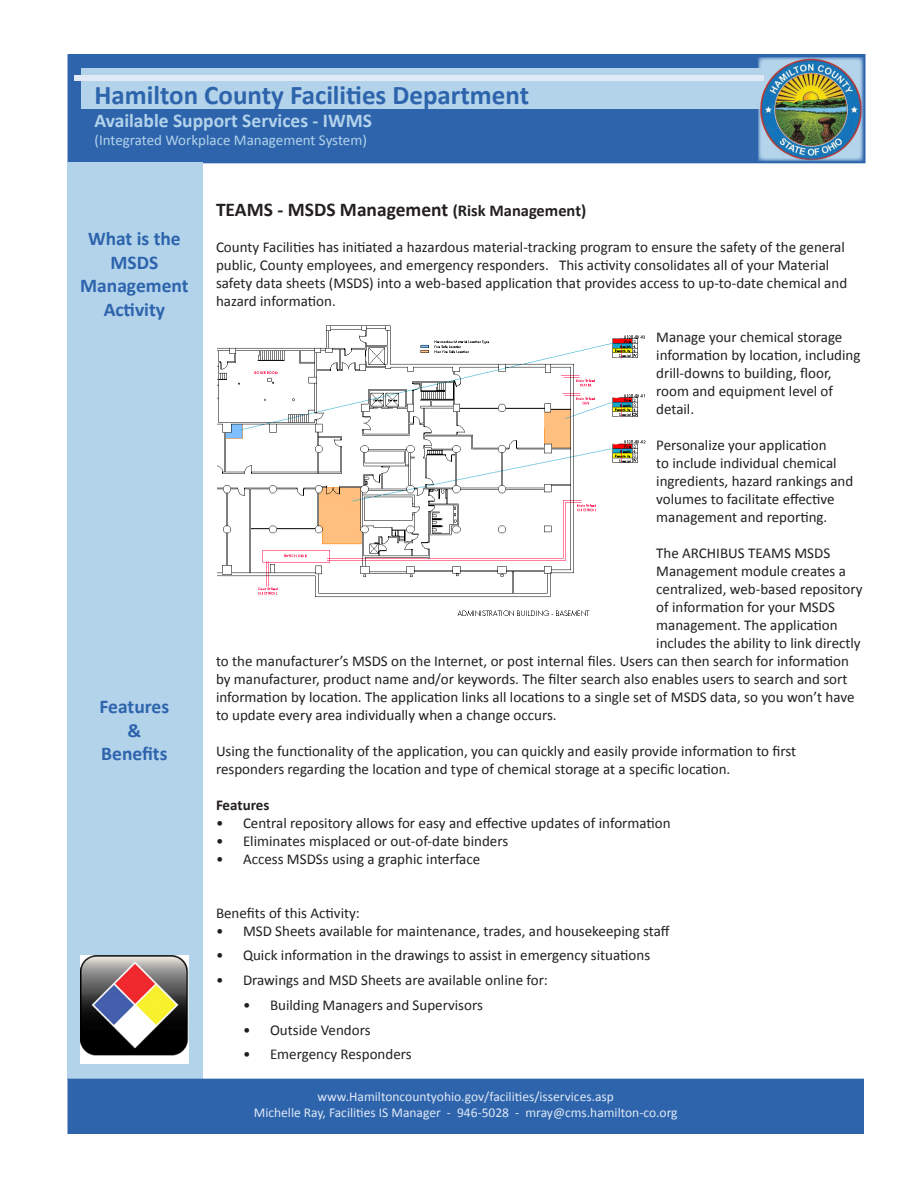
<style>
.page{position:relative;width:918px;height:1188px;background:#fff}
.page>*{position:absolute;margin:0;border:0;box-sizing:border-box;transform-origin:0 0}
.t1{font:700 27px "Calibri";color:#2d64ac}
.t2{font:700 19.5px/23.4px "Calibri";color:#2d64ac;text-align:center}
.t3{font:700 19.5px "Calibri";color:#231f20}
.t4{font:700 19.5px "Calibri";color:#b3d3eb}
.t5{font:15px/18px "Calibri";color:#231f20}
.t6{font:15px "Calibri";color:#b3d3eb}
.t7{font:700 15px "Calibri";color:#231f20}
.t8{font:13.5px/16.2px "Calibri";color:#e1e9f6;text-align:center}
.s1{font-size:16.5px}
</style>
<div class="page">
<div style="left:68px;top:54px;width:798px;height:109px;background:#2d64ac"></div>
<div style="left:81px;top:68px;width:717px;height:41px;background:#b3d3eb"></div>
<div style="left:67px;top:163px;width:136px;height:917px;background:#b3d3eb"></div>
<img style="left:758px;top:57px;width:105px;height:104px">
<div style="left:74px;top:75px;width:690px;height:6px;background:#e1e9f6"></div>
<div style="left:68px;top:1079px;width:796px;height:55px;background:#2d64ac"></div>
<img style="left:218px;top:325px;width:428px;height:291px">
<img style="left:81px;top:956px;width:108px;height:107px">
<h1 class="t1" style="left:94px;top:78px;width:436px">Hamilton County Facilities Department</h1>
<h2 class="t4" style="left:94px;top:109px;width:279px">Available Support Services - IWMS</h2>
<p class="t6" style="left:94px;top:131px;width:274px">(Integrated Workplace Management System)</p>
<p class="t2" style="left:88px;top:226px;width:94px">What is the<br>MSDS</p>
<p class="t2" style="left:80px;top:273px;width:110px">Management<br>Activity</p>
<p class="t2" style="left:100px;top:694px;width:71px">Features</p>
<p class="t2" style="left:128px;top:718px;width:15px">&amp;</p>
<p class="t2" style="left:101px;top:741px;width:68px">Benefits</p>
<p class="t3" style="left:216px;top:197px;width:372px">TEAMS - MSDS Management <span class="s1">(Risk Management)</span></p>
<p class="t5" style="left:216px;top:237px;width:633px">County Facilities has initiated a hazardous material-tracking program to ensure the safety of the general public, County employees, and emergency responders. This activity consolidates all of your Material safety data sheets (MSDS) into a web-based application that provides access to up-to-date chemical and hazard information.</p>
<p class="t5" style="left:656px;top:327px;width:206px">Manage your chemical storage information by location, including drill-downs to building, floor, room and equipment level of detail.</p>
<p class="t5" style="left:656px;top:435px;width:199px">Personalize your application<br>to include individual chemical ingredients, hazard rankings and volumes to facilitate effective management and reporting.</p>
<p class="t5" style="left:656px;top:543px;width:175px">The ARCHIBUS TEAMS MSDS</p>
<p class="t5" style="left:656px;top:561px;width:191px">Management module creates a</p>
<p class="t5" style="left:656px;top:579px;width:208px">centralized, web-based repository</p>
<p class="t5" style="left:656px;top:597px;width:180px">of information for your MSDS</p>
<p class="t5" style="left:656px;top:615px;width:183px">management. The application</p>
<p class="t5" style="left:656px;top:633px;width:206px">includes the ability to link directly</p>
<p class="t5" style="left:216px;top:651px;width:634px">to the manufacturer’s MSDS on the Internet, or post internal files. Users can then search for information</p>
<p class="t5" style="left:216px;top:669px;width:633px">by manufacturer, product name and/or keywords. The filter search also enables users to search and sort</p>
<p class="t5" style="left:216px;top:687px;width:640px">information by location. The application links all locations to a single set of MSDS data, so you won’t have</p>
<p class="t5" style="left:216px;top:705px;width:342px">to update every area individually when a change occurs.</p>
<p class="t5" style="left:216px;top:741px;width:582px">Using the functionality of the application, you can quickly and easily provide information to first responders regarding the location and type of chemical storage at a specific location.</p>
<p class="t7" style="left:216px;top:795px;width:55px">Features</p>
<p class="t5" style="left:216px;top:813px;width:456px">• Central repository allows for easy and effective updates of information</p>
<p class="t5" style="left:216px;top:831px;width:294px">• Eliminates misplaced or out-of-date binders</p>
<p class="t5" style="left:216px;top:849px;width:266px">• Access MSDSs using a graphic interface</p>
<p class="t5" style="left:216px;top:903px;width:145px">Benefits of this Activity:</p>
<p class="t5" style="left:216px;top:921px;width:455px">• MSD Sheets available for maintenance, trades, and housekeeping staff</p>
<p class="t5" style="left:216px;top:946px;width:436px">• Quick information in the drawings to assist in emergency situations</p>
<p class="t5" style="left:216px;top:970px;width:333px">• Drawings and MSD Sheets are available online for:</p>
<p class="t5" style="left:243px;top:995px;width:241px">• Building Managers and Supervisors</p>
<p class="t5" style="left:243px;top:1020px;width:129px">• Outside Vendors</p>
<p class="t5" style="left:243px;top:1045px;width:170px">• Emergency Responders</p>
<p class="t8" style="left:254px;top:1088px;width:425px">www.Hamiltoncountyohio.gov/facilities/isservices.asp<br>Michelle Ray, Facilities IS Manager - 946-5028 - mray@cms.hamilton-co.org</p>
</div>
